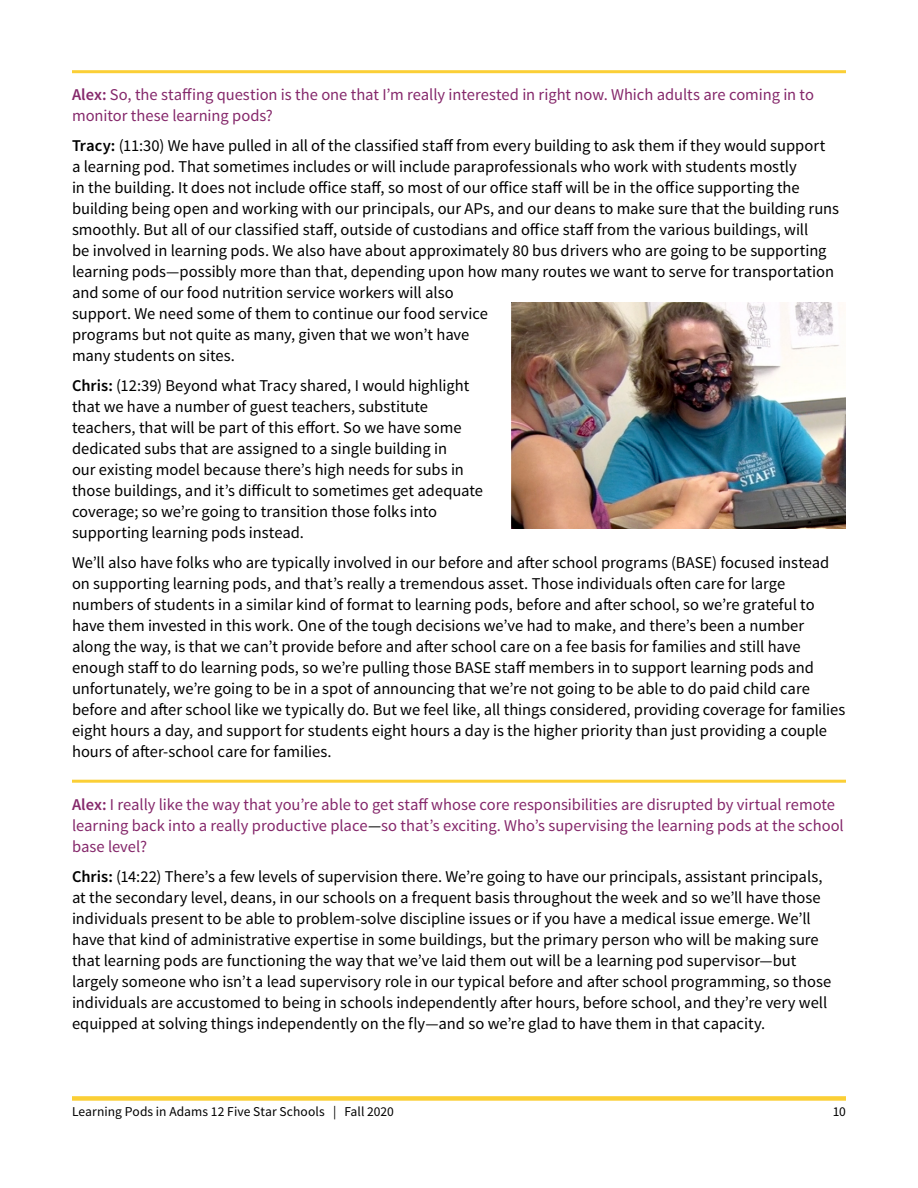
<style>
.page{position:relative;width:918px;height:1188px;background:#fff}
.page>*{position:absolute;margin:0;border:0;box-sizing:border-box;transform-origin:0 0}
.t1{font:16.5px/21px "Source Sans Pro";color:#000}
.t2{font:16.5px/21px "Source Sans Pro";letter-spacing:-.005em;color:#85286b}
.t3{font:13.5px "Source Sans Pro";letter-spacing:.005em;color:#000}
.s1{font-weight:600}
.s2{color:#000}
</style>
<div class="page">
<div style="left:72px;top:1096px;width:774px;height:5px;background:#fbcf36"></div>
<hr style="left:72px;top:70px;width:774px;height:3px;background:#fbcf36">
<hr style="left:72px;top:780px;width:774px;height:3px;background:#fbcf36">
<img style="left:512px;top:302px;width:334px;height:226px">
<p class="t2" style="left:72px;top:85px;width:744px"><span class="s1">Alex:</span> So, the staffing question is the one that I’m really interested in right now. Which adults are coming in to monitor these learning pods?</p>
<p class="t1" style="left:72px;top:136px;width:769px"><span class="s1">Tracy:</span> (11:30) We have pulled in all of the classified staff from every building to ask them if they would support<br>a learning pod. That sometimes includes or will include paraprofessionals who work with students mostly<br>in the building. It does not include office staff, so most of our office staff will be in the office supporting the building being open and working with our principals, our APs, and our deans to make sure that the building runs smoothly. But all of our classified staff, outside of custodians and office staff from the various buildings, will<br>be involved in learning pods. We also have about approximately 80 bus drivers who are going to be supporting learning pods—possibly more than that, depending upon how many routes we want to serve for transportation and some of our food nutrition service workers will also<br>support. We need some of them to continue our food service<br>programs but not quite as many, given that we won’t have<br>many students on sites.</p>
<p class="t1" style="left:72px;top:376px;width:413px"><span class="s1">Chris:</span> (12:39) Beyond what Tracy shared, I would highlight that we have a number of guest teachers, substitute teachers, that will be part of this effort. So we have some dedicated subs that are assigned to a single building in<br>our existing model because there’s high needs for subs in those buildings, and it’s difficult to sometimes get adequate coverage; so we’re going to transition those folks into supporting learning pods instead.</p>
<p class="t1" style="left:72px;top:553px;width:775px">We’ll also have folks who are typically involved in our before and after school programs (BASE) focused instead on supporting learning pods, and that’s really a tremendous asset. Those individuals often care for large numbers of students in a similar kind of format to learning pods, before and after school, so we’re grateful to have them invested in this work. One of the tough decisions we’ve had to make, and there’s been a number along the way, is that we can’t provide before and after school care on a fee basis for families and still have enough staff to do learning pods, so we’re pulling those BASE staff members in to support learning pods and unfortunately, we’re going to be in a spot of announcing that we’re not going to be able to do paid child care before and after school like we typically do. But we feel like, all things considered, providing coverage for families eight hours a day, and support for students eight hours a day is the higher priority than just providing a couple hours of after-school care for families.</p>
<p class="t2" style="left:72px;top:794px;width:773px"><span class="s1">Alex:</span> I really like the way that you’re able to get staff whose core responsibilities are disrupted by virtual remote learning back into a really productive place<span class="s2">—</span>so that’s exciting. Who’s supervising the learning pods at the school base level?</p>
<p class="t1" style="left:72px;top:866px;width:761px"><span class="s1">Chris:</span> (14:22) There’s a few levels of supervision there. We’re going to have our principals, assistant principals, at the secondary level, deans, in our schools on a frequent basis throughout the week and so we’ll have those individuals present to be able to problem-solve discipline issues or if you have a medical issue emerge. We’ll have that kind of administrative expertise in some buildings, but the primary person who will be making sure that learning pods are functioning the way that we’ve laid them out will be a learning pod supervisor—but largely someone who isn’t a lead supervisory role in our typical before and after school programming, so those individuals are accustomed to being in schools independently after hours, before school, and they’re very well equipped at solving things independently on the fly—and so we’re glad to have them in that capacity.</p>
<p class="t3" style="left:72px;top:1103px;width:324px">Learning Pods in Adams 12 Five Star Schools | Fall 2020</p>
<p class="t3" style="left:833px;top:1103px;width:15px">10</p>
</div>
